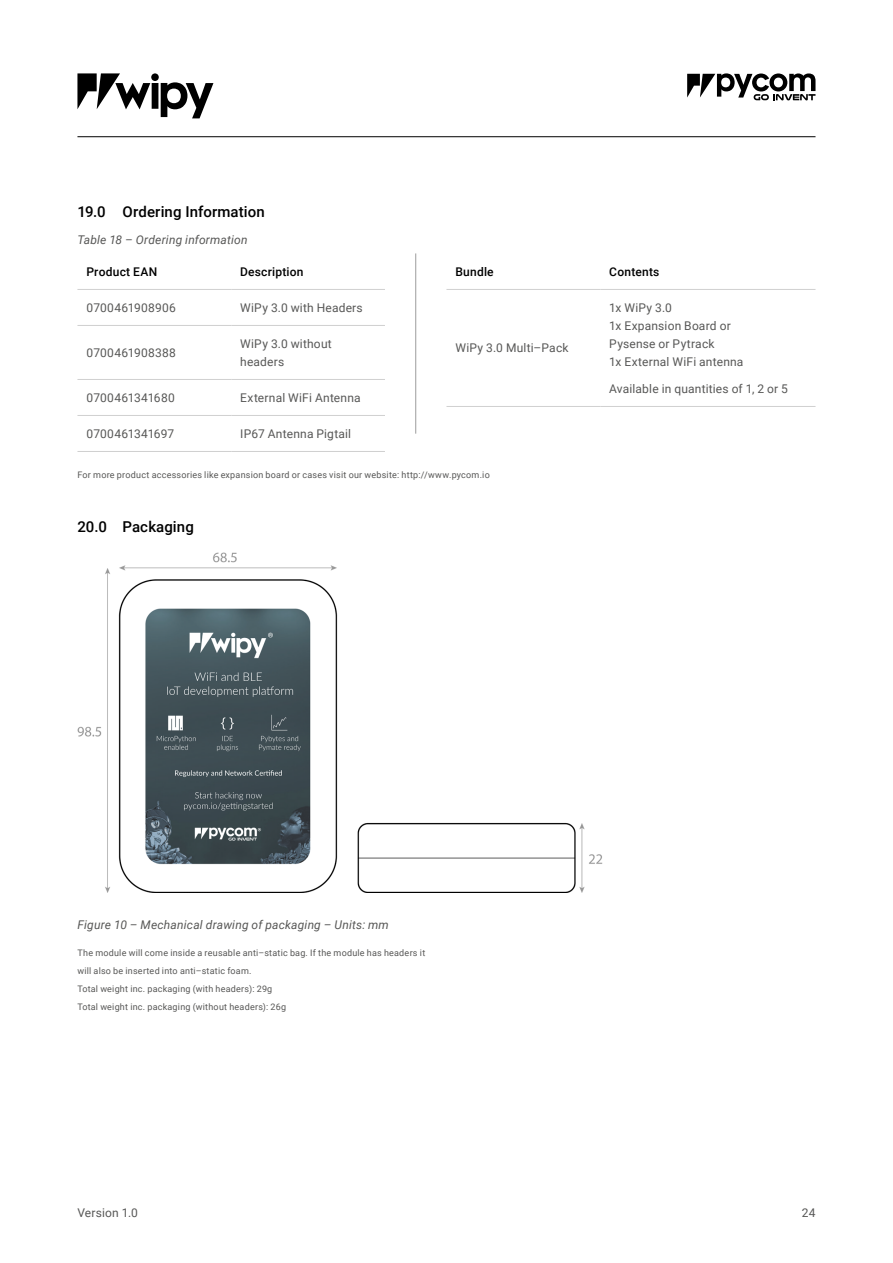
<style>
.page{position:relative;width:893px;height:1263px;background:#fff}
.page>*{position:absolute;margin:0;border:0;box-sizing:border-box;transform-origin:0 0}
.t1{font:500 15px "Roboto";letter-spacing:.005em;color:#000}
.t2{font:12px/18px "Roboto";letter-spacing:.015em;color:#575756}
.t3{font:italic 12px "Roboto";letter-spacing:.015em;color:#575756}
.t4{font:500 12px "Roboto";letter-spacing:.02em;color:#000}
.t5{font:9px/18px "Roboto";letter-spacing:.025em;color:#575756}
</style>
<div class="page">
<img style="left:77px;top:552px;width:526px;height:341px">
<hr style="left:446px;top:289px;width:154px;height:1px;background:#d0d0d0">
<hr style="left:600px;top:289px;width:215px;height:1px;background:#d0d0d0">
<hr style="left:446px;top:406px;width:154px;height:1px;background:#d0d0d0">
<hr style="left:600px;top:406px;width:215px;height:1px;background:#d0d0d0">
<hr style="left:415px;top:253px;width:1px;height:181px;background:#9d9d9c">
<hr style="left:77px;top:289px;width:154px;height:1px;background:#d0d0d0">
<hr style="left:231px;top:289px;width:154px;height:1px;background:#d0d0d0">
<hr style="left:77px;top:325px;width:154px;height:1px;background:#d0d0d0">
<hr style="left:231px;top:325px;width:154px;height:1px;background:#d0d0d0">
<hr style="left:77px;top:379px;width:154px;height:1px;background:#d0d0d0">
<hr style="left:231px;top:379px;width:154px;height:1px;background:#d0d0d0">
<hr style="left:77px;top:415px;width:154px;height:1px;background:#d0d0d0">
<hr style="left:231px;top:415px;width:154px;height:1px;background:#d0d0d0">
<hr style="left:77px;top:451px;width:154px;height:1px;background:#d0d0d0">
<hr style="left:231px;top:451px;width:154px;height:1px;background:#d0d0d0">
<svg style="left:687px;top:73px;width:128px;height:27px"></svg>
<svg style="left:77px;top:73px;width:136px;height:45px"></svg>
<hr style="left:77px;top:136px;width:738px;height:1px;background:#000">
<h1 class="t1" style="left:77px;top:202px;width:189px">19.0 Ordering Information</h1>
<h2 class="t3" style="left:77px;top:232px;width:172px">Table 18 – Ordering information</h2>
<h2 class="t4" style="left:86px;top:263px;width:73px">Product EAN</h2>
<h2 class="t4" style="left:240px;top:263px;width:65px">Description</h2>
<h2 class="t2" style="left:86px;top:298px;width:91px">0700461908906</h2>
<h2 class="t2" style="left:240px;top:298px;width:124px">WiPy 3.0 with Headers</h2>
<h2 class="t2" style="left:86px;top:343px;width:91px">0700461908388</h2>
<h2 class="t2" style="left:240px;top:334px;width:93px">WiPy 3.0 without headers</h2>
<h2 class="t2" style="left:86px;top:388px;width:90px">0700461341680</h2>
<h2 class="t2" style="left:240px;top:388px;width:122px">External WiFi Antenna</h2>
<h2 class="t2" style="left:86px;top:424px;width:89px">0700461341697</h2>
<h2 class="t2" style="left:240px;top:424px;width:112px">IP67 Antenna Pigtail</h2>
<h2 class="t4" style="left:455px;top:263px;width:40px">Bundle</h2>
<h2 class="t4" style="left:609px;top:263px;width:52px">Contents</h2>
<h2 class="t2" style="left:455px;top:339px;width:115px">WiPy 3.0 Multi–Pack</h2>
<h2 class="t2" style="left:609px;top:298px;width:136px">1x WiPy 3.0<br>1x Expansion Board or<br>Pysense or Pytrack<br>1x External WiFi antenna</h2>
<h2 class="t2" style="left:609px;top:379px;width:180px">Available in quantities of 1, 2 or 5</h2>
<p class="t5" style="left:77px;top:466px;width:414px">For more product accessories like expansion board or cases visit our website: http://www.pycom.io</p>
<h1 class="t1" style="left:77px;top:517px;width:118px">20.0 Packaging</h1>
<h2 class="t3" style="left:77px;top:916px;width:313px">Figure 10 – Mechanical drawing of packaging – Units: mm</h2>
<p class="t5" style="left:77px;top:943px;width:349px">The module will come inside a reusable anti–static bag. If the module has headers it will also be inserted into anti–static foam.<br>Total weight inc. packaging (with headers): 29g<br>Total weight inc. packaging (without headers): 26g</p>
<h2 class="t2" style="left:77px;top:1203px;width:62px">Version 1.0</h2>
<h2 class="t2" style="left:802px;top:1203px;width:15px">24</h2>
</div>
